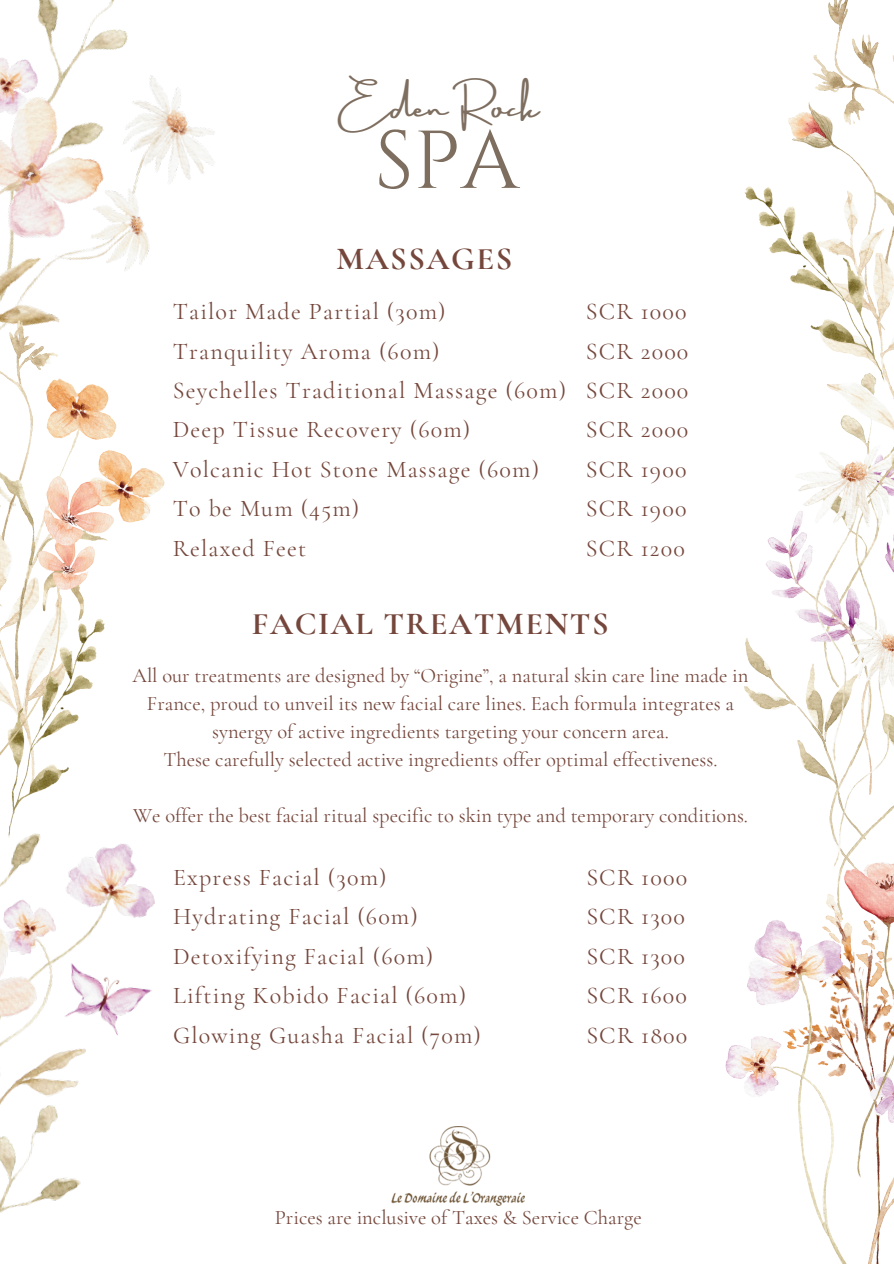
<style>
.page{position:relative;width:894px;height:1264px;background:#fff}
.page>*{position:absolute;margin:0;border:0;box-sizing:border-box;transform-origin:0 0}
.t1{font:81.75px "Cinzel";color:#7e6e60}
.t2{font:700 32.1px "Cormorant Garamond";letter-spacing:.05em;color:#75473c}
.t3{font:32.1px "Amsterdam Three";color:#7e6e60}
.t4{font:24px/39.3px "Cormorant Garamond";letter-spacing:.05em;color:#75473c}
.t5{font:20.55px/27.9px "Cormorant Garamond";color:#75473c;text-align:center}
</style>
<div class="page">
<img style="left:744px;top:569px;width:149px;height:283px">
<img style="left:725px;top:852px;width:168px;height:411px">
<img style="left:744px;top:0;width:149px;height:569px">
<img style="left:0;top:0;width:215px;height:260px">
<img style="left:0;top:260px;width:165px;height:507px">
<img style="left:0;top:767px;width:155px;height:446px">
<img style="left:391px;top:1126px;width:133px;height:79px">
<h2 class="t3" style="left:337px;top:90px;width:202px">Eden Rock</h2>
<h1 class="t1" style="left:374px;top:113px;width:146px">SPA</h1>
<h2 class="t2" style="left:336px;top:238px;width:177px">MASSAGES</h2>
<p class="t4" style="left:173px;top:292px;width:394px">Tailor Made Partial (30m)<br>Tranquility Aroma (60m)<br>Seychelles Traditional Massage (60m)<br>Deep Tissue Recovery (60m)<br>Volcanic Hot Stone Massage (60m)<br>To be Mum (45m)<br>Relaxed Feet</p>
<p class="t4" style="left:585px;top:292px;width:104px;text-align:justify">SCR 1000<br>SCR 2000<br>SCR 2000<br>SCR 2000<br>SCR 1900<br>SCR 1900<br>SCR 1200</p>
<h2 class="t2" style="left:251px;top:604px;width:358px">FACIAL TREATMENTS</h2>
<p class="t5" style="left:133px;top:661px;width:617px">All our treatments are designed by “Origine”, a natural skin care line made in France, proud to unveil its new facial care lines. Each formula integrates a synergy of active ingredients targeting your concern area.<br>These carefully selected active ingredients offer optimal effectiveness.</p>
<p class="t5" style="left:133px;top:801px;width:616px">We offer the best facial ritual specific to skin type and temporary conditions.</p>
<p class="t4" style="left:173px;top:857px;width:309px">Express Facial (30m)<br>Hydrating Facial (60m)<br>Detoxifying Facial (60m)<br>Lifting Kobido Facial (60m)<br>Glowing Guasha Facial (70m)</p>
<p class="t4" style="left:586px;top:857px;width:102px;text-align:justify">SCR 1000<br>SCR 1300<br>SCR 1300<br>SCR 1600<br>SCR 1800</p>
<p class="t5" style="left:275px;top:1202px;width:368px">Prices are inclusive of Taxes &amp; Service Charge</p>
</div>
